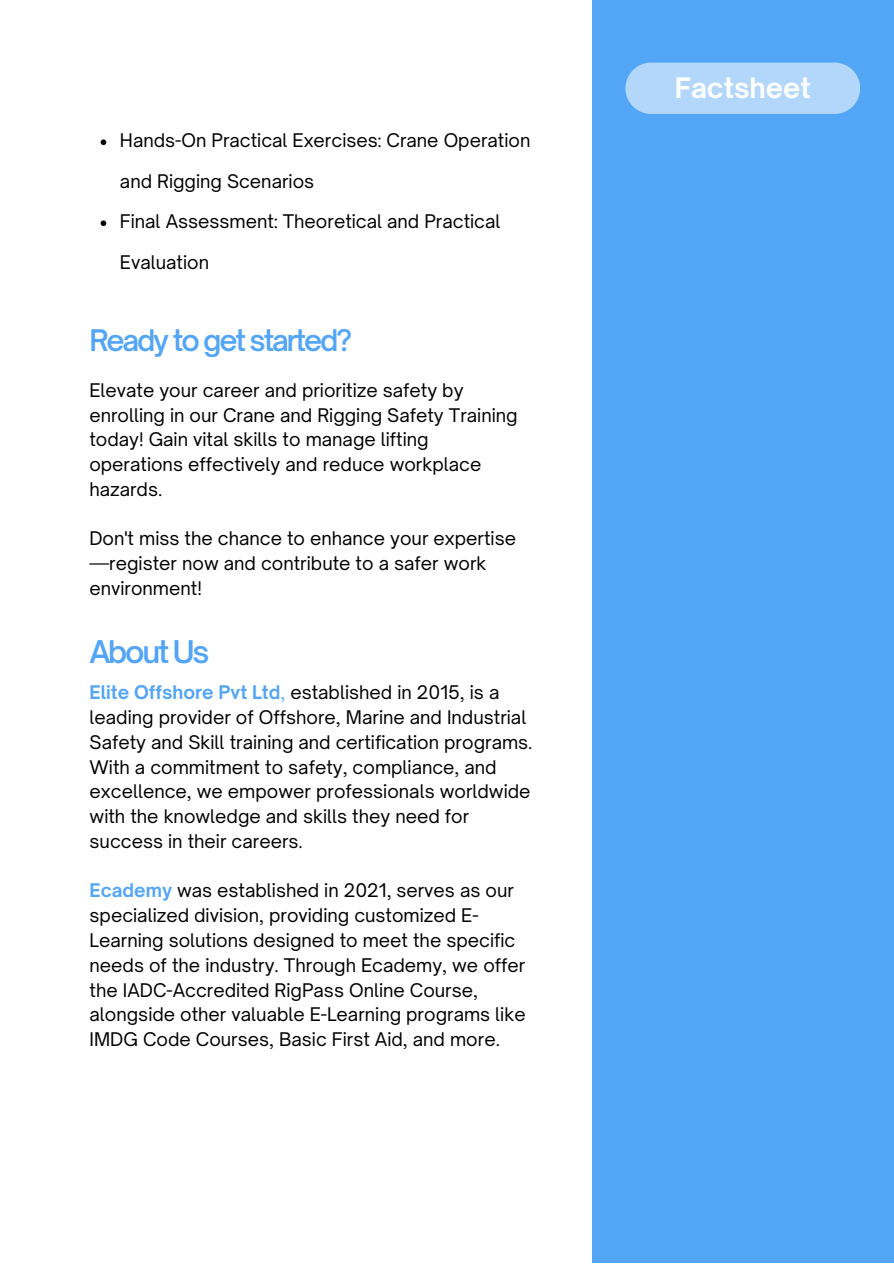
<style>
.page{position:relative;width:894px;height:1264px;background:#fff}
.page>*{position:absolute;margin:0;border:0;box-sizing:border-box;transform-origin:0 0}
.t1{font:600 30px "Open Sauce One";letter-spacing:-.075em;color:#53a5f6}
.t2{font:600 28.5px "Open Sauce One";letter-spacing:-.075em;color:#53a5f6}
.t3{font:700 27px "Open Sauce One";color:#fff}
.t4{font:18px/24.8px "Open Sauce One";color:#000001}
.s1{font-weight:700;color:#53a5f6}
.s2{color:#53a5f6}
</style>
<div class="page">
<svg style="left:101px;top:139px;width:5px;height:6px"></svg>
<svg style="left:101px;top:220px;width:5px;height:6px"></svg>
<div style="left:591px;top:0;width:302px;height:1262px;background:#53a5f5"></div>
<div style="left:625px;top:63px;width:235px;height:51px;background:#b2d7fa"></div>
<p class="t4" style="left:120px;top:128px;width:412px">Hands-On Practical Exercises: Crane Operation</p>
<p class="t4" style="left:120px;top:169px;width:196px">and Rigging Scenarios</p>
<p class="t4" style="left:120px;top:209px;width:382px">Final Assessment: Theoretical and Practical</p>
<p class="t4" style="left:120px;top:250px;width:91px">Evaluation</p>
<p class="t2" style="left:89px;top:323px;width:264px">Ready to get started?</p>
<p class="t4" style="left:89px;top:377px;width:429px">Elevate your career and prioritize safety by enrolling in our Crane and Rigging Safety Training today! Gain vital skills to manage lifting operations effectively and reduce workplace hazards.</p>
<p class="t4" style="left:89px;top:526px;width:428px">Don't miss the chance to enhance your expertise —register now and contribute to a safer work environment!</p>
<h1 class="t1" style="left:89px;top:633px;width:122px">About Us</h1>
<p class="t4" style="left:90px;top:680px;width:444px"><span class="s1">Elite Offshore Pvt Ltd</span><span class="s2">,</span> established in 2015, is a leading provider of Offshore, Marine and Industrial Safety and Skill training and certification programs.<br>With a commitment to safety, compliance, and excellence, we empower professionals worldwide with the knowledge and skills they need for success in their careers.</p>
<p class="t4" style="left:90px;top:878px;width:437px"><span class="s1">Ecademy</span> was established in 2021, serves as our specialized division, providing customized E-Learning solutions designed to meet the specific needs of the industry. Through Ecademy, we offer the IADC-Accredited RigPass Online Course, alongside other valuable E-Learning programs like IMDG Code Courses, Basic First Aid, and more.</p>
<h2 class="t3" style="left:674px;top:71px;width:138px">Factsheet</h2>
</div>
